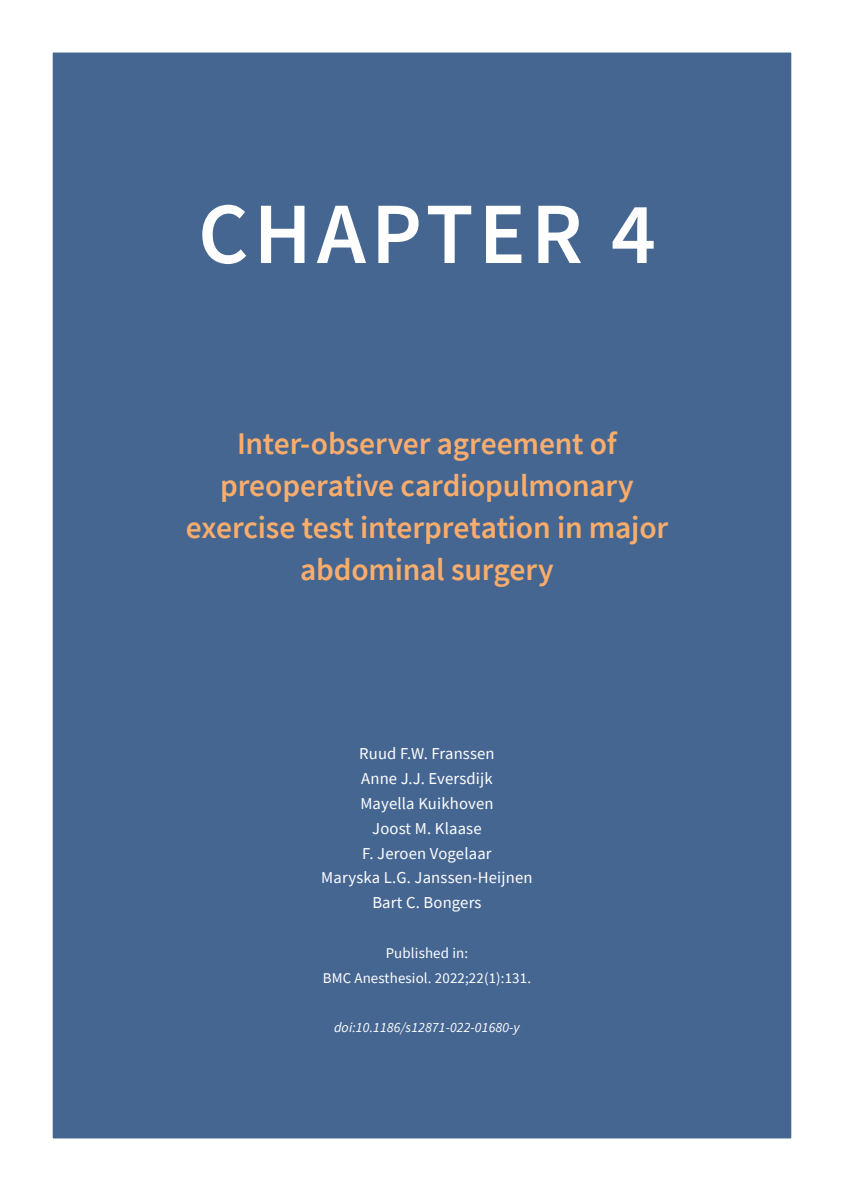
<style>
.page{position:relative;width:844px;height:1191px;background:#fff}
.page>*{position:absolute;margin:0;border:0;box-sizing:border-box;transform-origin:0 0}
.Titpag_1__chnr{font:600 87.5px "Source Sans Pro";letter-spacing:.06em;color:#fff}
.Titpag_2__chtit{font:600 31.5px/42px "Source Sans Pro";letter-spacing:-.005em;color:#faad6b;text-align:center}
.Titpag_3__chnam{font:16.62px "Source Sans Pro";letter-spacing:.01em;color:#fff}
.Titpag_4__chund{font:14.88px/24.8px "Source Sans Pro";letter-spacing:.01em;color:#fff;text-align:center}
.Titpag_5__chjou{font:italic 14px "Source Sans Pro";letter-spacing:.01em;color:#fff}
</style>
<div class="page">
<div style="left:0;top:0;width:843px;height:1191px;background:#466692;border:52px solid #fff"></div>
<p class="Titpag_1__chnr" style="left:198px;top:176px;width:459px">CHAPTER 4</p>
<p class="Titpag_2__chtit" style="left:186px;top:422px;width:484px">Inter-observer agreement of preoperative cardiopulmonary exercise test interpretation in major abdominal surgery</p>
<p class="Titpag_3__chnam" style="left:359px;top:743px;width:137px">Ruud F.W. Franssen</p>
<p class="Titpag_3__chnam" style="left:361px;top:768px;width:133px">Anne J.J. Eversdijk</p>
<p class="Titpag_3__chnam" style="left:360px;top:792px;width:135px">Mayella Kuikhoven</p>
<p class="Titpag_3__chnam" style="left:372px;top:817px;width:111px">Joost M. Klaase</p>
<p class="Titpag_3__chnam" style="left:362px;top:842px;width:131px">F. Jeroen Vogelaar</p>
<p class="Titpag_3__chnam" style="left:321px;top:867px;width:213px">Maryska L.G. Janssen-Heijnen</p>
<p class="Titpag_3__chnam" style="left:372px;top:892px;width:111px">Bart C. Bongers</p>
<p class="Titpag_4__chund" style="left:323px;top:940px;width:210px">Published in:<br>BMC Anesthesiol. 2022;22(1):131.</p>
<p class="Titpag_5__chjou" style="left:334px;top:1018px;width:187px">doi:10.1186/s12871-022-01680-y</p>
</div>
